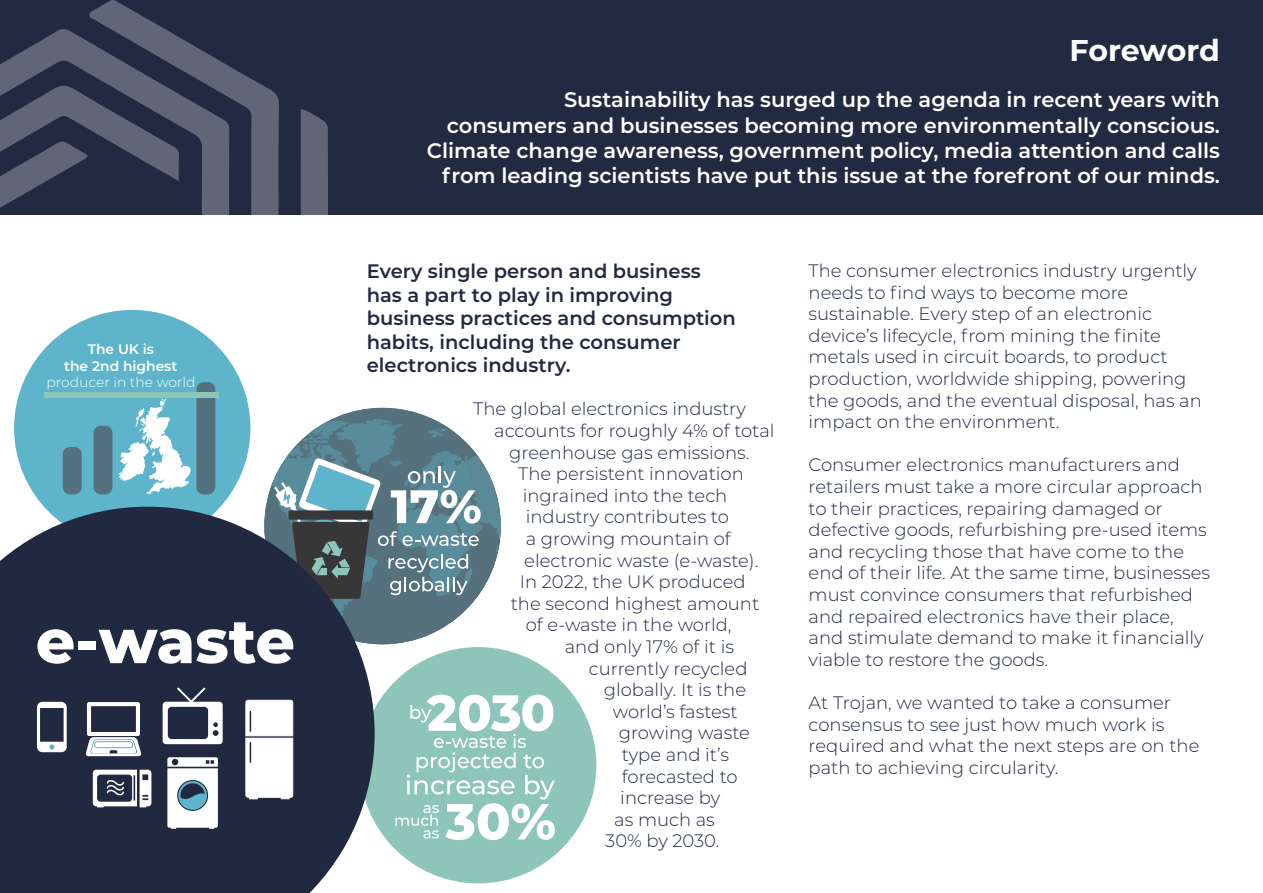
<style>
.page{position:relative;width:1263px;height:893px;background:#fff}
.page>*{position:absolute;margin:0;border:0;box-sizing:border-box;transform-origin:0 0}
.t1{font:800 61.65px "Montserrat";letter-spacing:-.01em;color:#fff}
.t2{font:700 30px "Montserrat";letter-spacing:-.01em;color:#fff}
.t3{font:600 21px "Montserrat";color:#fff}
.t4{font:600 19.5px/23.4px "Montserrat";color:#222a41}
.t5{font:300 18px/21.6px "Montserrat";color:#222a41}
.t6{font:600 13.8px/16.6px "Montserrat";color:#fff;text-align:center}
.t7{font:300 13.8px "Montserrat";color:#fff}
</style>
<div class="page">
<div style="left:0;top:0;width:1263px;height:215px;background:#222a41"></div>
<svg style="left:222px;top:109px;width:106px;height:300px"></svg>
<svg style="left:89px;top:0;width:190px;height:351px"></svg>
<svg style="left:0;top:28px;width:229px;height:242px"></svg>
<div style="left:360px;top:647px;width:236px;height:236px;background:#8dc6b9;border-radius:50%"></div>
<div style="left:14px;top:310px;width:236px;height:236px;background:#5db4cb;border-radius:50%"></div>
<svg style="left:0;top:507px;width:375px;height:386px;background:#2e374c"></svg>
<svg style="left:118px;top:399px;width:73px;height:95px"></svg>
<svg style="left:245px;top:700px;width:48px;height:99px"></svg>
<svg style="left:63px;top:447px;width:19px;height:47px"></svg>
<div style="left:196px;top:382px;width:19px;height:112px;background:#55717d;border-radius:7px"></div>
<div style="left:93px;top:426px;width:19px;height:68px;background:#55717d;border-radius:7px"></div>
<div style="left:45px;top:392px;width:174px;height:6px;background:#8dc6b9"></div>
<svg style="left:167px;top:757px;width:51px;height:72px"></svg>
<svg style="left:93px;top:770px;width:58px;height:37px"></svg>
<svg style="left:37px;top:702px;width:30px;height:50px"></svg>
<svg style="left:85px;top:702px;width:56px;height:54px"></svg>
<svg style="left:163px;top:687px;width:60px;height:57px"></svg>
<svg style="left:272px;top:419px;width:230px;height:226px"></svg>
<svg style="left:395px;top:695px;width:160px;height:145px"></svg>
<p class="t6" style="left:64px;top:340px;width:115px">The UK is<br>the 2nd highest</p>
<p class="t7" style="left:47px;top:373px;width:150px">producer in the world</p>
<h1 class="t1" style="left:36px;top:596px;width:261px">e-waste</h1>
<p class="t2" style="left:1069px;top:28px;width:152px">Foreword</p>
<p class="t3" style="left:564px;top:85px;width:657px">Sustainability has surged up the agenda in recent years with</p>
<p class="t3" style="left:447px;top:110px;width:775px">consumers and businesses becoming more environmentally conscious.</p>
<p class="t3" style="left:427px;top:136px;width:795px">Climate change awareness, government policy, media attention and calls</p>
<p class="t3" style="left:442px;top:161px;width:779px">from leading scientists have put this issue at the forefront of our minds.</p>
<p class="t4" style="left:367px;top:259px;width:336px">Every single person and business</p>
<p class="t4" style="left:367px;top:282px;width:308px">has a part to play in improving</p>
<p class="t4" style="left:367px;top:306px;width:371px">business practices and consumption habits, including the consumer electronics industry.</p>
<p class="t5" style="left:473px;top:398px;width:274px">The global electronics industry</p>
<p class="t5" style="left:494px;top:419px;width:282px">accounts for roughly 4% of total</p>
<p class="t5" style="left:509px;top:441px;width:242px">greenhouse gas emissions.</p>
<p class="t5" style="left:518px;top:462px;width:227px">The persistent innovation</p>
<p class="t5" style="left:523px;top:484px;width:206px">ingrained into the tech</p>
<p class="t5" style="left:526px;top:506px;width:205px">industry contributes to</p>
<p class="t5" style="left:526px;top:527px;width:207px">a growing mountain of</p>
<p class="t5" style="left:524px;top:549px;width:236px">electronic waste (e-waste).</p>
<p class="t5" style="left:520px;top:570px;width:227px">In 2022, the UK produced</p>
<p class="t5" style="left:511px;top:592px;width:250px">the second highest amount</p>
<p class="t5" style="left:526px;top:614px;width:207px">of e-waste in the world,</p>
<p class="t5" style="left:565px;top:635px;width:171px">and only 17% of it is</p>
<p class="t5" style="left:589px;top:657px;width:160px">currently recycled</p>
<p class="t5" style="left:604px;top:678px;width:144px">globally. It is the</p>
<p class="t5" style="left:613px;top:700px;width:126px">world’s fastest</p>
<p class="t5" style="left:619px;top:722px;width:133px">growing waste</p>
<p class="t5" style="left:622px;top:743px;width:109px">type and it’s</p>
<p class="t5" style="left:622px;top:765px;width:117px">forecasted to</p>
<p class="t5" style="left:620px;top:786px;width:101px">increase by</p>
<p class="t5" style="left:614px;top:808px;width:102px">as much as</p>
<p class="t5" style="left:605px;top:830px;width:116px">30% by 2030.</p>
<p class="t5" style="left:809px;top:259px;width:395px">The consumer electronics industry urgently needs to find ways to become more sustainable. Every step of an electronic device’s lifecycle, from mining the finite metals used in circuit boards, to product production, worldwide shipping, powering the goods, and the eventual disposal, has an impact on the environment.</p>
<p class="t5" style="left:809px;top:454px;width:403px">Consumer electronics manufacturers and retailers must take a more circular approach to their practices, repairing damaged or defective goods, refurbishing pre-used items and recycling those that have come to the end of their life. At the same time, businesses must convince consumers that refurbished and repaired electronics have their place, and stimulate demand to make it financially viable to restore the goods.</p>
<p class="t5" style="left:809px;top:691px;width:392px">At Trojan, we wanted to take a consumer consensus to see just how much work is required and what the next steps are on the path to achieving circularity.</p>
</div>
